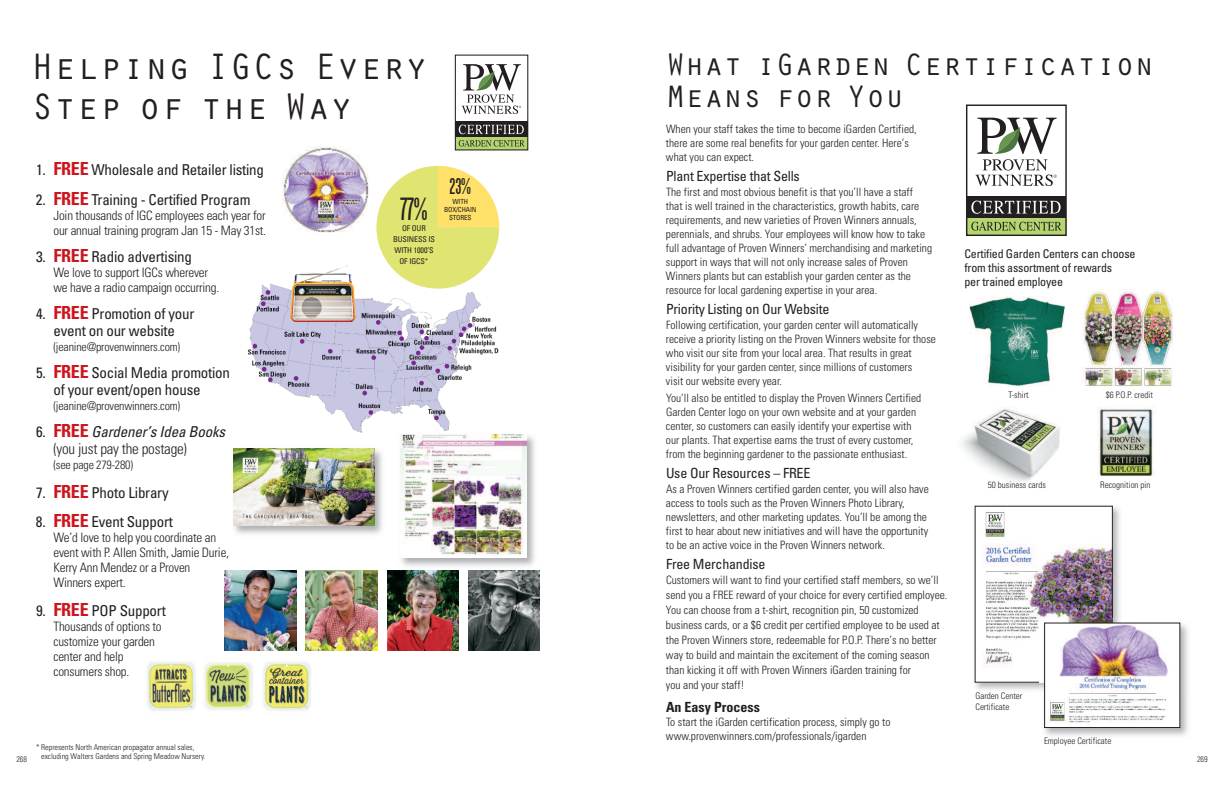
<style>
.page{position:relative;width:1224px;height:792px;background:#fff}
.page>*{position:absolute;margin:0;border:0;box-sizing:border-box;transform-origin:0 0}
.t1{font:38px/40px "Orator Std";color:#231f20}
.t2{font:32px/32px "Orator Std";color:#231f20}
.t3{font:28px "Steelfish";color:#231f20}
.t4{font:20px "Steelfish";color:#231f20}
.t5{font:condensed 15px/17px "Univers";letter-spacing:-.015em;color:#231f20;text-align:center}
.t6{font:300 condensed 15px/17px "Univers";letter-spacing:-.015em;color:#231f20}
.t7{font:condensed 14px "Univers";letter-spacing:-.015em;color:#231f20}
.t8{font:700 condensed 14px "Univers";color:#231f20}
.t9{font:300 condensed 13px/15px "Univers";letter-spacing:-.015em;color:#231f20}
.t10{font:condensed 12px/14.4px "Univers";letter-spacing:-.015em;color:#231f20}
.t11{font:300 condensed 12px "Univers";letter-spacing:-.015em;color:#231f20}
.t12{font:300 condensed 11.5px/14px "Univers";color:#231f20}
.t13{font:300 condensed 9px/10.8px "Univers";color:#231f20}
.t14{font:300 condensed 8px/9.6px "Univers";color:#231f20}
.t15{font:condensed 8px/11px "Univers";letter-spacing:-.015em;color:#231f20;text-align:center}
.t16{font:condensed 7px/8px "Univers";letter-spacing:-.015em;color:#231f20;text-align:center}
.s1{font-weight:700;font-size:18px;color:#cd151d}
.s2{font-weight:400}
.s3{font-weight:400;font-style:italic}
.s4{font-weight:300}
</style>
<div class="page">
<img style="left:974px;top:505px;width:146px;height:185px">
<img style="left:977px;top:508px;width:133px;height:172px">
<img style="left:961px;top:407px;width:99px;height:75px">
<img style="left:1097px;top:406px;width:59px;height:70px">
<img style="left:1081px;top:290px;width:92px;height:98px">
<div style="left:967px;top:218px;width:99px;height:17px;background:#b4d56f"></div>
<div style="left:967px;top:196px;width:99px;height:22px;background:#231f20"></div>
<svg style="left:975px;top:118px;width:82px;height:68px"></svg>
<svg style="left:971px;top:201px;width:90px;height:13px"></svg>
<svg style="left:971px;top:222px;width:91px;height:9px"></svg>
<div style="left:966px;top:105px;width:101px;height:131px;border:1px solid #231f20"></div>
<div style="left:455px;top:137px;width:73px;height:13px;background:#b4d56f"></div>
<div style="left:455px;top:121px;width:73px;height:16px;background:linear-gradient(to right,#231f20,#231f20)"></div>
<svg style="left:462px;top:64px;width:59px;height:50px"></svg>
<svg style="left:459px;top:125px;width:65px;height:9px"></svg>
<svg style="left:459px;top:140px;width:66px;height:7px"></svg>
<div style="left:455px;top:55px;width:73px;height:95px;border:1px solid #231f20"></div>
<img style="left:247px;top:283px;width:252px;height:150px">
<img style="left:291px;top:265px;width:64px;height:57px">
<img style="left:225px;top:570px;width:72px;height:81px">
<img style="left:306px;top:570px;width:72px;height:81px">
<img style="left:396px;top:430px;width:139px;height:136px">
<div style="left:401px;top:435px;width:125px;height:123px;background:#fff"></div>
<img style="left:401px;top:435px;width:125px;height:120px">
<svg style="left:376px;top:166px;width:123px;height:123px"></svg>
<img style="left:233px;top:448px;width:149px;height:86px">
<img style="left:234px;top:449px;width:140px;height:76px">
<img style="left:283px;top:147px;width:86px;height:86px">
<img style="left:1040px;top:619px;width:148px;height:117px">
<img style="left:1046px;top:625px;width:132px;height:101px">
<div style="left:1044px;top:623px;width:136px;height:105px;border:1px solid #231f20"></div>
<img style="left:970px;top:296px;width:95px;height:91px">
<img style="left:387px;top:570px;width:72px;height:81px">
<img style="left:468px;top:570px;width:72px;height:81px">
<img style="left:147px;top:660px;width:49px;height:51px">
<img style="left:263px;top:660px;width:48px;height:51px">
<img style="left:204px;top:659px;width:49px;height:52px">
<h1 class="t1" style="left:31px;top:46px;width:399px">Helping IGCs Every<br>Step of the Way</h1>
<h3 class="t5" style="left:36px;top:162px;width:230px">1. <span class="s1">FREE</span> Wholesale and Retailer listing</h3>
<h3 class="t5" style="left:36px;top:192px;width:216px">2. <span class="s1">FREE</span> Training - Certified Program</h3>
<p class="t9" style="left:53px;top:209px;width:214px">Join thousands of IGC employees each year for our annual training program Jan 15 - May 31st.</p>
<h3 class="t5" style="left:36px;top:249px;width:158px">3. <span class="s1">FREE</span> Radio advertising</h3>
<p class="t9" style="left:53px;top:266px;width:167px">We love to support IGCs wherever we have a radio campaign occurring.</p>
<h3 class="t5" style="left:36px;top:306px;width:160px">4. <span class="s1">FREE</span> Promotion of your event on our website</h3>
<p class="t11" style="left:53px;top:342px;width:128px">(jeanine@provenwinners.com)</p>
<h3 class="t5" style="left:53px;top:365px;width:178px;text-align:left;text-indent:-17px">5. <span class="s1">FREE</span> Social Media promotion of your event/open house</h3>
<p class="t11" style="left:53px;top:401px;width:128px">(jeanine@provenwinners.com)</p>
<h3 class="t6" style="left:53px;top:425px;width:173px;text-indent:-17px"><span class="s2">6.</span> <span class="s1">FREE</span> <span class="s3">Gardener’s Idea Books </span>(you just pay the postage)</h3>
<p class="t11" style="left:53px;top:460px;width:81px">(see page 279-280)</p>
<h3 class="t5" style="left:36px;top:485px;width:134px">7. <span class="s1">FREE</span> Photo Library</h3>
<h3 class="t5" style="left:36px;top:514px;width:138px">8. <span class="s1">FREE</span> Event Support</h3>
<p class="t9" style="left:53px;top:531px;width:177px">We’d love to help you coordinate an event with P. Allen Smith, Jamie Durie,<br>Kerry Ann Mendez or a Proven<br>Winners expert.</p>
<h3 class="t5" style="left:36px;top:603px;width:131px">9. <span class="s1">FREE</span> POP Support</h3>
<p class="t9" style="left:53px;top:620px;width:110px">Thousands of options to customize your garden center and help consumers shop.</p>
<h3 class="t3" style="left:400px;top:194px;width:29px">77%</h3>
<p class="t15" style="left:393px;top:223px;width:43px">OF OUR<br>BUSINESS IS<br>WITH 1000’S<br>OF IGCS<span class="s4">*</span></p>
<h3 class="t4" style="left:450px;top:176px;width:23px">23%</h3>
<p class="t16" style="left:444px;top:198px;width:34px">WITH<br>BOX/CHAIN<br>STORES</p>
<p class="t14" style="left:16px;top:755px;width:12px">268</p>
<p class="t14" style="left:41px;top:743px;width:166px;text-indent:-5px">* Represents North American propagator annual sales, excluding Walters Gardens and Spring Meadow Nursery.</p>
<h2 class="t2" style="left:666px;top:48px;width:490px">What iGarden Certification<br>Means for You</h2>
<p class="t12" style="left:666px;top:123px;width:252px">When your staff takes the time to become iGarden Certified, there are some real benefits for your garden center. Here’s what you can expect.</p>
<p class="t7" style="left:666px;top:171px;width:135px">Plant Expertise that Sells</p>
<p class="t12" style="left:666px;top:186px;width:268px">The first and most obvious benefit is that you’ll have a staff that is well trained in the characteristics, growth habits, care requirements, and new varieties of Proven Winners annuals, perennials, and shrubs. Your employees will know how to take full advantage of Proven Winners’ merchandising and marketing support in ways that will not only increase sales of Proven Winners plants but can establish your garden center as the resource for local gardening expertise in your area.</p>
<p class="t7" style="left:666px;top:304px;width:165px">Priority Listing on Our Website</p>
<p class="t12" style="left:666px;top:319px;width:271px">Following certification, your garden center will automatically receive a priority listing on the Proven Winners website for those who visit our site from your local area. That results in great visibility for your garden center, since millions of customers<br>visit our website every year.</p>
<p class="t12" style="left:666px;top:392px;width:257px">You’ll also be entitled to display the Proven Winners Certified Garden Center logo on your own website and at your garden center, so customers can easily identify your expertise with our plants. That expertise earns the trust of every customer, from the beginning gardener to the passionate enthusiast.</p>
<p class="t7" style="left:666px;top:468px;width:146px">Use Our Resources – FREE</p>
<p class="t12" style="left:666px;top:483px;width:264px">As a Proven Winners certified garden center, you will also have access to tools such as the Proven Winners Photo Library, newsletters, and other marketing updates. You’ll be among the first to hear about new initiatives and will have the opportunity to be an active voice in the Proven Winners network.</p>
<p class="t7" style="left:666px;top:559px;width:101px">Free Merchandise</p>
<p class="t12" style="left:666px;top:573px;width:283px;line-height:15px">Customers will want to find your certified staff members, so we’ll send you a FREE reward of your choice for every certified employee.<br>You can choose from a t-shirt, recognition pin, 50 customized business cards, or a $6 credit per certified employee to be used at the Proven Winners store, redeemable for P.O.P. There’s no better way to build and maintain the excitement of the coming season than kicking it off with Proven Winners iGarden training for<br>you and your staff!</p>
<p class="t8" style="left:666px;top:702px;width:96px">An Easy Process</p>
<p class="t12" style="left:666px;top:716px;width:226px">To start the iGarden certification process, simply go to www.provenwinners.com/professionals/igarden</p>
<p class="t10" style="left:964px;top:247px;width:173px">Certified Garden Centers can choose from this assortment of rewards<br>per trained employee</p>
<p class="t13" style="left:1008px;top:390px;width:22px">T-shirt</p>
<p class="t13" style="left:1106px;top:390px;width:49px">$6 P.O.P. credit</p>
<p class="t13" style="left:988px;top:481px;width:59px">50 business cards</p>
<p class="t13" style="left:1100px;top:480px;width:52px">Recognition pin</p>
<p class="t13" style="left:975px;top:691px;width:48px">Garden Center<br>Certificate</p>
<p class="t13" style="left:1044px;top:736px;width:69px">Employee Certificate</p>
<p class="t14" style="left:1197px;top:755px;width:12px">269</p>
</div>
